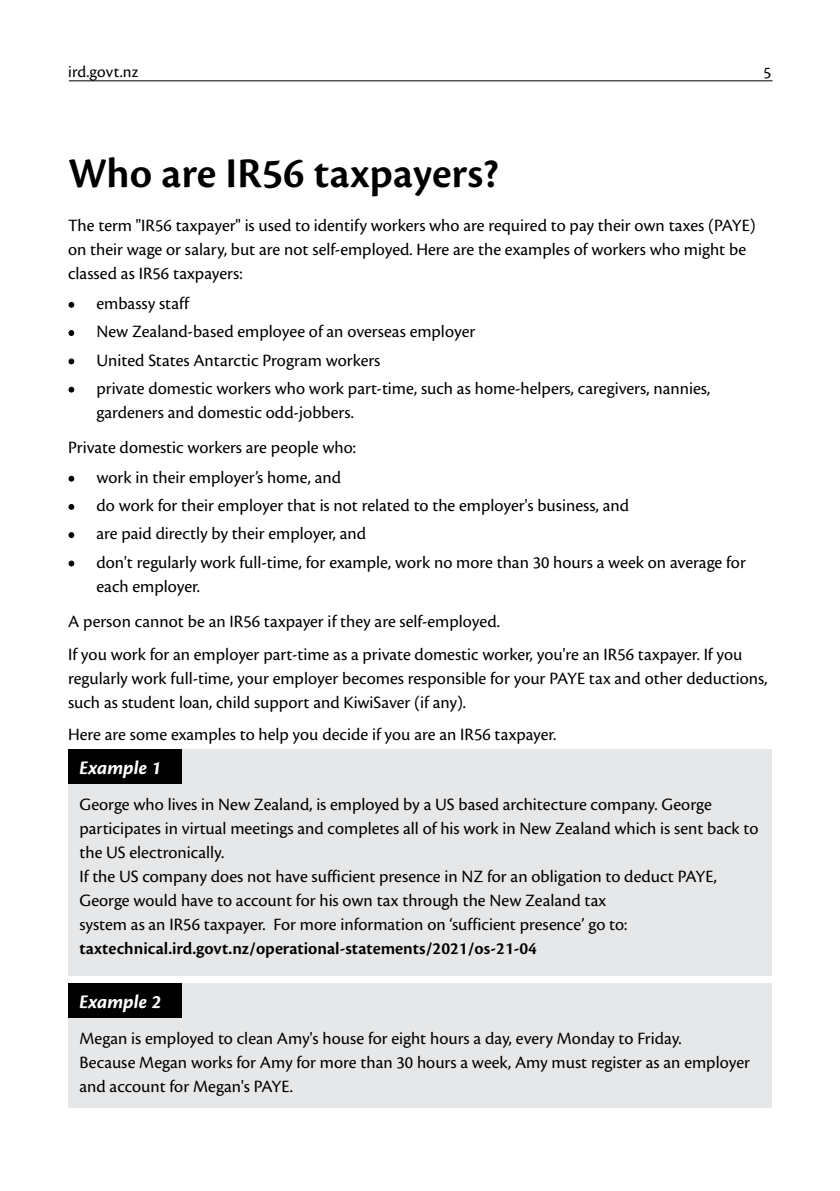
<style>
.page{position:relative;width:840px;height:1191px;background:#fff}
.page>*{position:absolute;margin:0;border:0;box-sizing:border-box;transform-origin:0 0}
.t1{font:600 44px "Cronos Pro";color:#000}
.t2{font:italic 700 20px "Cronos Pro";letter-spacing:-.005em;color:#fff}
.t3{font:18px/24px "Cronos Pro";color:#000}
.t4{font:600 18px "Cronos Pro";color:#000}
.t5{font:17px "Cronos Pro";letter-spacing:.01em;color:#000}
.s1{font-weight:700}
</style>
<div class="page">
<hr style="left:69px;top:80px;width:703px;height:1px;background:#000">
<div style="left:68px;top:749px;width:703px;height:226px;background:#e6e7e8"></div>
<div style="left:68px;top:749px;width:113px;height:34px;background:#000"></div>
<div style="left:68px;top:983px;width:703px;height:125px;background:#e6e7e8"></div>
<div style="left:68px;top:983px;width:113px;height:34px;background:#000"></div>
<p class="t5" style="left:68px;top:62px;width:72px">ird.govt.nz</p>
<p class="t5" style="left:763px;top:63px;width:9px">5</p>
<h1 class="t1" style="left:68px;top:148px;width:432px">Who are IR56 taxpayers?</h1>
<p class="t3" style="left:68px;top:214px;width:688px">The term "IR56 taxpayer" is used to identify workers who are required to pay their own taxes (PAYE) on their wage or salary, but are not self-employed. Here are the examples of workers who might be classed as IR56 taxpayers:</p>
<p class="t3" style="left:68px;top:291px;width:122px"><span class="s1">•</span> embassy staff</p>
<p class="t3" style="left:68px;top:320px;width:408px"><span class="s1">•</span> New Zealand-based employee of an overseas employer</p>
<p class="t3" style="left:68px;top:348px;width:313px"><span class="s1">•</span> United States Antarctic Program workers</p>
<p class="t3" style="left:96px;top:376px;width:615px;text-indent:-28px"><span class="s1">•</span> private domestic workers who work part-time, such as home-helpers, caregivers, nannies, gardeners and domestic odd-jobbers.</p>
<p class="t3" style="left:68px;top:435px;width:289px">Private domestic workers are people who:</p>
<p class="t3" style="left:68px;top:465px;width:274px"><span class="s1">•</span> work in their employer’s home, and</p>
<p class="t3" style="left:68px;top:493px;width:562px"><span class="s1">•</span> do work for their employer that is not related to the employer's business, and</p>
<p class="t3" style="left:68px;top:522px;width:299px"><span class="s1">•</span> are paid directly by their employer, and</p>
<p class="t3" style="left:96px;top:550px;width:650px;text-indent:-28px"><span class="s1">•</span> don't regularly work full-time, for example, work no more than 30 hours a week on average for each employer.</p>
<p class="t3" style="left:68px;top:605px;width:675px;line-height:32.6px">A person cannot be an IR56 taxpayer if they are self-employed.<br>If you work for an employer part-time as a private domestic worker, you're an IR56 taxpayer. If you</p>
<p class="t3" style="left:68px;top:666px;width:700px">regularly work full-time, your employer becomes responsible for your PAYE tax and other deductions, such as student loan, child support and KiwiSaver (if any).</p>
<p class="t3" style="left:68px;top:722px;width:489px">Here are some examples to help you decide if you are an IR56 taxpayer.</p>
<p class="t2" style="left:79px;top:756px;width:84px">Example 1</p>
<p class="t3" style="left:79px;top:792px;width:680px">George who lives in New Zealand, is employed by a US based architecture company. George participates in virtual meetings and completes all of his work in New Zealand which is sent back to the US electronically.<br>If the US company does not have sufficient presence in NZ for an obligation to deduct PAYE, George would have to account for his own tax through the New Zealand tax<br>system as an IR56 taxpayer. For more information on ‘sufficient presence’ go to:</p>
<p class="t4" style="left:79px;top:938px;width:459px">taxtechnical.ird.govt.nz/operational-statements/2021/os-21-04</p>
<p class="t2" style="left:79px;top:990px;width:84px">Example 2</p>
<p class="t3" style="left:79px;top:1026px;width:671px">Megan is employed to clean Amy's house for eight hours a day, every Monday to Friday.<br>Because Megan works for Amy for more than 30 hours a week, Amy must register as an employer and account for Megan's PAYE.</p>
</div>
